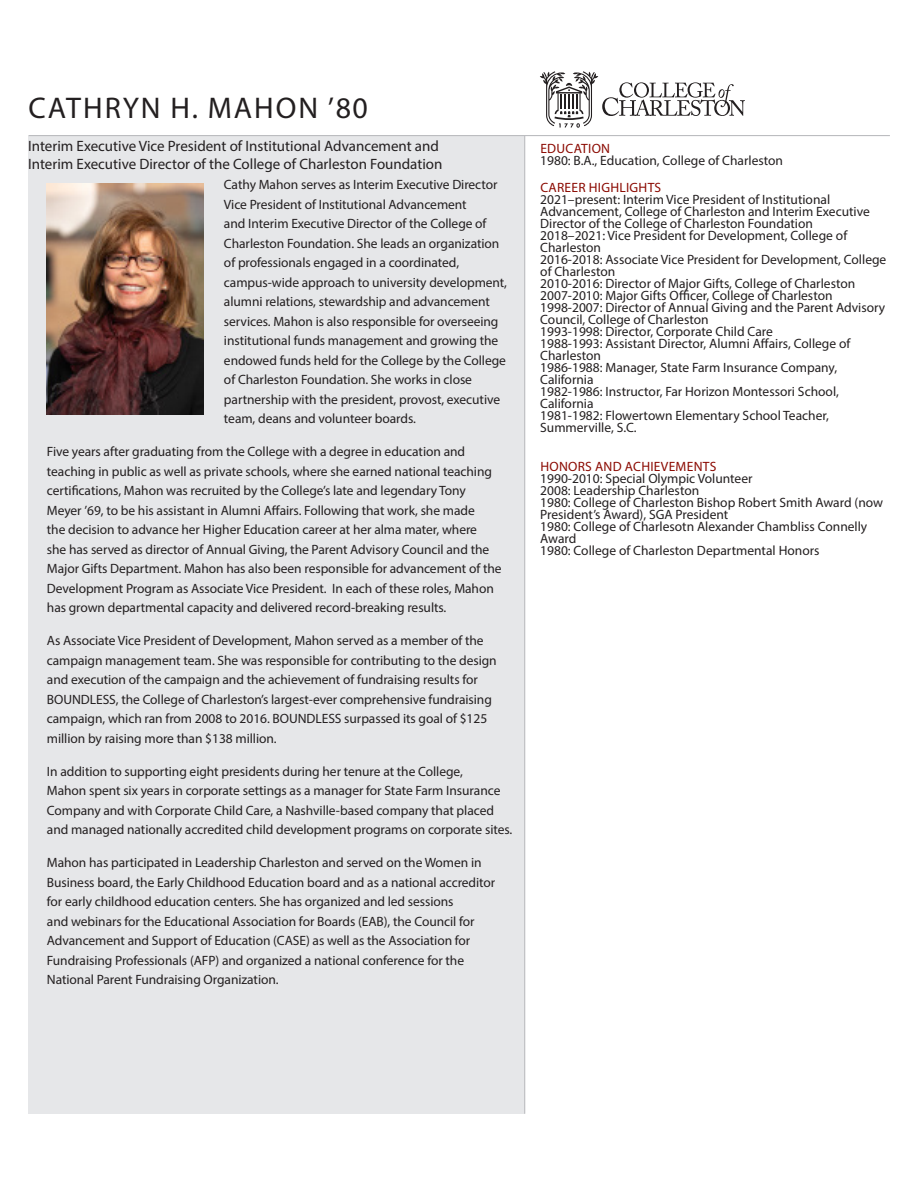
<style>
.page{position:relative;width:918px;height:1188px;background:#fff}
.page>*{position:absolute;margin:0;border:0;box-sizing:border-box;transform-origin:0 0}
.heads{font:30px "Myriad Pro";letter-spacing:.07em;color:#231f20}
.text_main{font:15px/18px "Myriad Pro";color:#231f20}
.text_main-2{font:13.5px/19.5px "Myriad Pro";letter-spacing:-.005em;color:#231f20}
.listing{font:13.5px/12px "Myriad Pro";color:#231f20}
.subhead_avenir_blac{font:13.5px "Myriad Pro";letter-spacing:.02em;color:#8b0a02}
</style>
<div class="page">
<div style="left:28px;top:136px;width:497px;height:978px;background:#e6e7e9"></div>
<hr style="left:28px;top:135px;width:862px;height:1px;background:#bcbdc0">
<hr style="left:524px;top:135px;width:1px;height:979px;background:#bcbdc0">
<img style="left:47px;top:184px;width:157px;height:230px">
<svg style="left:540px;top:71px;width:205px;height:57px"></svg>
<p class="heads" style="left:28px;top:90px;width:341px">CATHRYN H. MAHON ’80</p>
<p class="text_main" style="left:28px;top:137px;width:416px">Interim Executive Vice President of Institutional Advancement and<br>Interim Executive Director of the College of Charleston Foundation</p>
<p class="subhead_avenir_blac" style="left:540px;top:140px;width:71px">EDUCATION</p>
<p class="listing" style="left:540px;top:155px;width:244px">1980: B.A., Education, College of Charleston</p>
<p class="subhead_avenir_blac" style="left:540px;top:179px;width:122px">CAREER HIGHLIGHTS</p>
<p class="listing" style="left:540px;top:194px;width:331px">2021–present: Interim Vice President of Institutional<br>Advancement, College of Charleston and Interim Executive<br>Director of the College of Charleston Foundation</p>
<p class="listing" style="left:540px;top:230px;width:309px">2018–2021: Vice President for Development, College of<br>Charleston</p>
<p class="listing" style="left:540px;top:254px;width:348px">2016-2018: Associate Vice President for Development, College of Charleston</p>
<p class="listing" style="left:540px;top:278px;width:317px">2010-2016: Director of Major Gifts, College of Charleston</p>
<p class="listing" style="left:540px;top:290px;width:346px">2007-2010: Major Gifts Officer, College of Charleston<br>1998-2007: Director of Annual Giving and the Parent Advisory<br>Council, College of Charleston</p>
<p class="listing" style="left:540px;top:326px;width:234px">1993-1998: Director, Corporate Child Care</p>
<p class="listing" style="left:540px;top:338px;width:312px">1988-1993: Assistant Director, Alumni Affairs, College of<br>Charleston</p>
<p class="listing" style="left:540px;top:362px;width:298px">1986-1988: Manager, State Farm Insurance Company,<br>California</p>
<p class="listing" style="left:540px;top:386px;width:300px">1982-1986: Instructor, Far Horizon Montessori School,<br>California</p>
<p class="listing" style="left:540px;top:410px;width:290px">1981-1982: Flowertown Elementary School Teacher,<br>Summerville, S.C.</p>
<p class="subhead_avenir_blac" style="left:540px;top:458px;width:177px">HONORS AND ACHIEVEMENTS</p>
<p class="listing" style="left:540px;top:473px;width:214px">1990-2010: Special Olympic Volunteer</p>
<p class="listing" style="left:540px;top:485px;width:161px">2008: Leadership Charleston</p>
<p class="listing" style="left:540px;top:497px;width:344px">1980: College of Charleston Bishop Robert Smith Award (now<br>President’s Award), SGA President</p>
<p class="listing" style="left:540px;top:521px;width:329px">1980: College of Charlesotn Alexander Chambliss Connelly<br>Award</p>
<p class="listing" style="left:540px;top:545px;width:281px">1980: College of Charleston Departmental Honors</p>
<p class="text_main-2" style="left:224px;top:175px;width:285px">Cathy Mahon serves as Interim Executive Director Vice President of Institutional Advancement<br>and Interim Executive Director of the College of Charleston Foundation. She leads an organization of professionals engaged in a coordinated, campus-wide approach to university development, alumni relations, stewardship and advancement services. Mahon is also responsible for overseeing institutional funds management and growing the endowed funds held for the College by the College of Charleston Foundation. She works in close partnership with the president, provost, executive team, deans and volunteer boards.</p>
<p class="text_main-2" style="left:47px;top:442px;width:456px">Five years after graduating from the College with a degree in education and teaching in public as well as private schools, where she earned national teaching certifications, Mahon was recruited by the College’s late and legendary Tony Meyer ’69, to be his assistant in Alumni Affairs. Following that work, she made<br>the decision to advance her Higher Education career at her alma mater, where<br>she has served as director of Annual Giving, the Parent Advisory Council and the Major Gifts Department. Mahon has also been responsible for advancement of the Development Program as Associate Vice President. In each of these roles, Mahon has grown departmental capacity and delivered record-breaking results.</p>
<p class="text_main-2" style="left:47px;top:631px;width:451px">As Associate Vice President of Development, Mahon served as a member of the campaign management team. She was responsible for contributing to the design and execution of the campaign and the achievement of fundraising results for BOUNDLESS, the College of Charleston’s largest-ever comprehensive fundraising campaign, which ran from 2008 to 2016. BOUNDLESS surpassed its goal of $125 million by raising more than $138 million.</p>
<p class="text_main-2" style="left:47px;top:761px;width:467px">In addition to supporting eight presidents during her tenure at the College,<br>Mahon spent six years in corporate settings as a manager for State Farm Insurance Company and with Corporate Child Care, a Nashville-based company that placed and managed nationally accredited child development programs on corporate sites.</p>
<p class="text_main-2" style="left:47px;top:853px;width:450px">Mahon has participated in Leadership Charleston and served on the Women in Business board, the Early Childhood Education board and as a national accreditor for early childhood education centers. She has organized and led sessions<br>and webinars for the Educational Association for Boards (EAB), the Council for Advancement and Support of Education (CASE) as well as the Association for Fundraising Professionals (AFP) and organized a national conference for the National Parent Fundraising Organization.</p>
</div>
